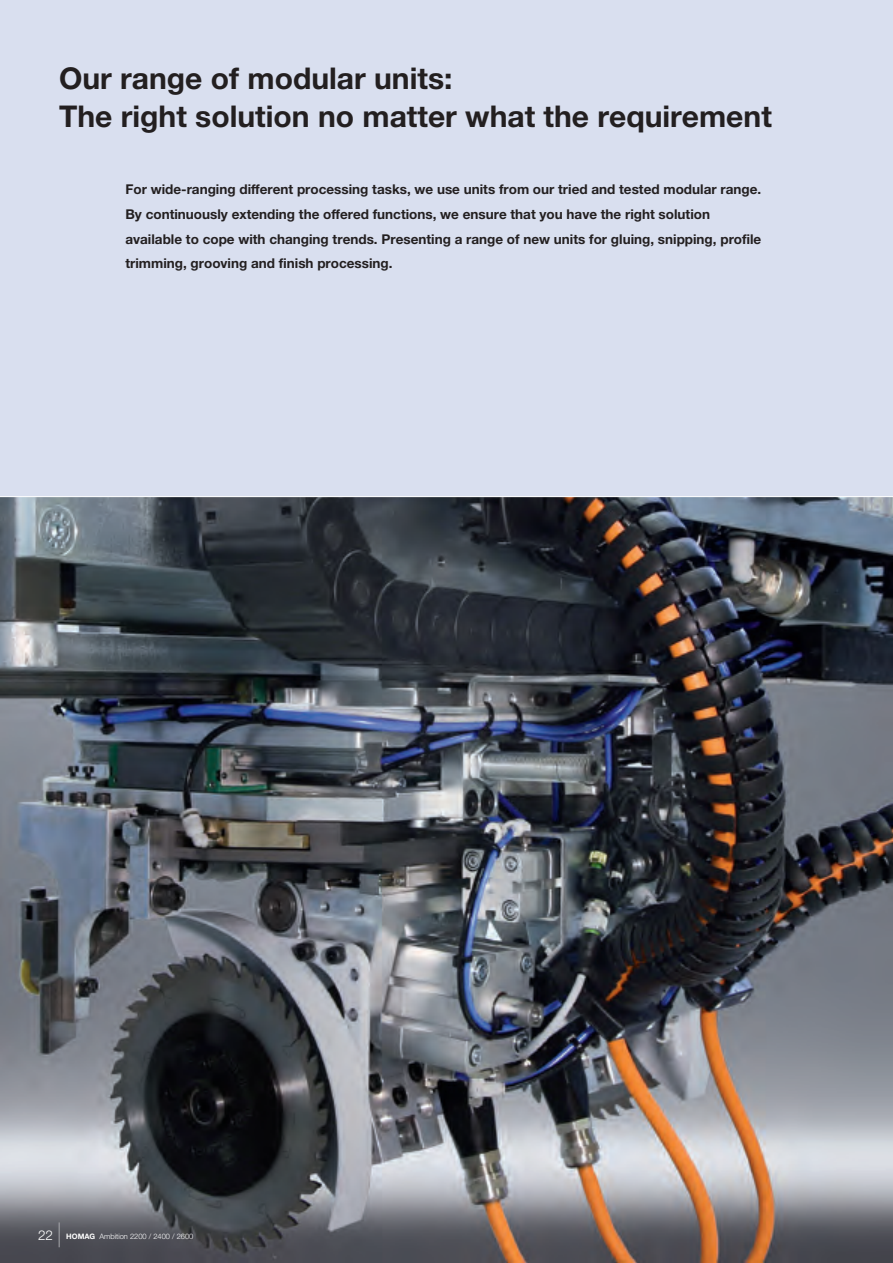
<style>
.page{position:relative;width:893px;height:1263px;background:#fff}
.page>*{position:absolute;margin:0;border:0;box-sizing:border-box;transform-origin:0 0}
.Head{font:700 30px/37.5px "Helvetica Neue LTW1 G";color:#231f20}
.Einfuehrungstext{font:700 13.5px/24.8px "Helvetica Neue LTW1 G";color:#231f20}
.Seitenzahlen_links{font:300 13.5px "Helvetica Neue LTW1 G";color:#fff}
.HOMAG_Hinweis_Prospe{font:300 7.5px "Helvetica Neue LTW1 G";color:#fff}
.s1{font-weight:700}
</style>
<div class="page">
<img style="left:0;top:497px;width:893px;height:766px">
<div style="left:0;top:0;width:893px;height:496px;background:#d9dfef"></div>
<svg style="left:59px;top:1222px;width:1px;height:25px"></svg>
<p class="Head" style="left:59px;top:60px;width:714px">Our range of modular units:<br>The right solution no matter what the requirement</p>
<p class="Einfuehrungstext" style="left:125px;top:177px;width:637px">For wide-ranging different processing tasks, we use units from our tried and tested modular range.<br>By continuously extending the offered functions, we ensure that you have the right solution available to cope with changing trends. Presenting a range of new units for gluing, snipping, profile trimming, grooving and finish processing.</p>
<p class="Seitenzahlen_links" style="left:38px;top:1227px;width:17px">22</p>
<p class="HOMAG_Hinweis_Prospe" style="left:66px;top:1232px;width:129px"><span class="s1">HOMAG</span> Ambition 2200 / 2400 / 2600</p>
</div>
